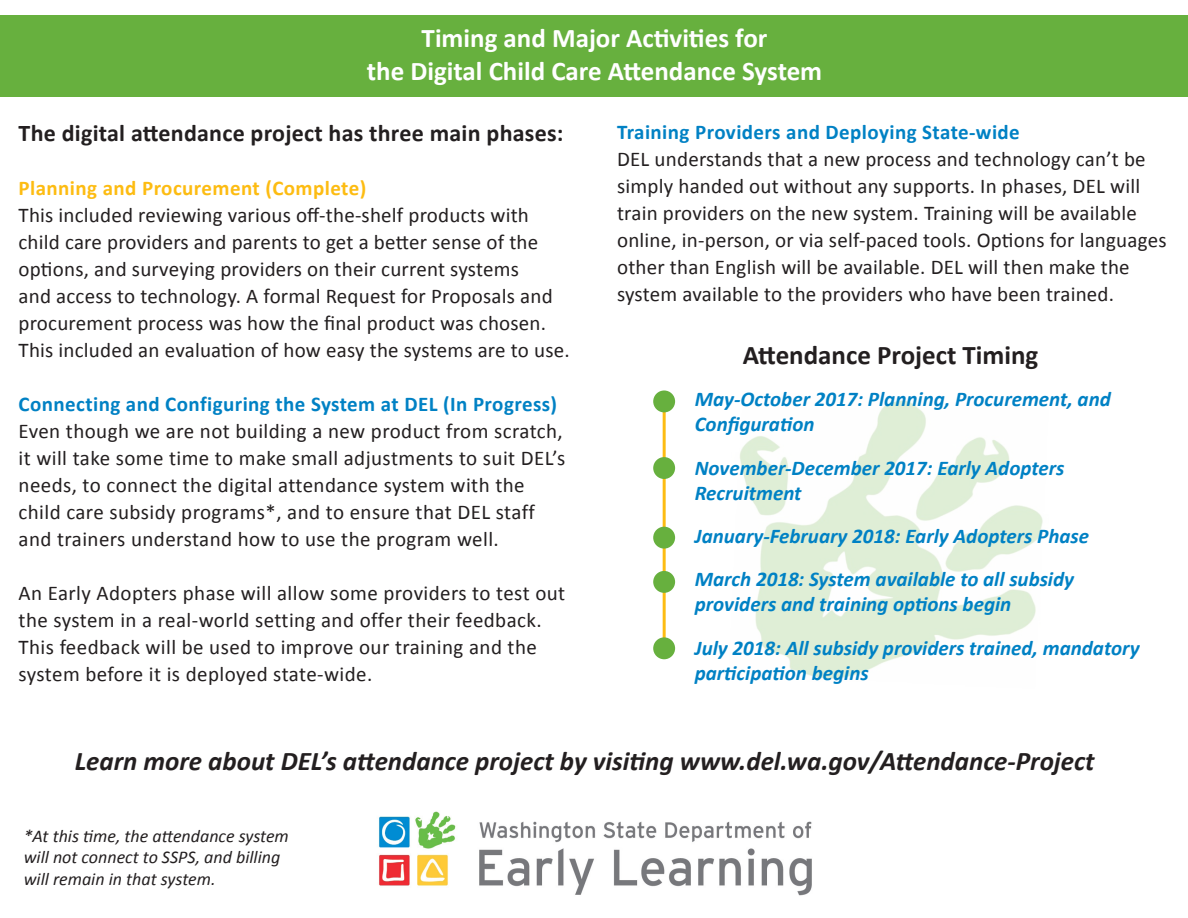
<style>
.page{position:relative;width:1188px;height:918px;background:#fff}
.page>*{position:absolute;margin:0;border:0;box-sizing:border-box;transform-origin:0 0}
.t1{font:italic 700 27px "Calibri";color:#231f20}
.t2{font:700 27px "Calibri";color:#fff}
.t3{font:700 27px "Calibri";color:#231f20}
.t4{font:700 24px "Calibri";letter-spacing:.01em;color:#231f20}
.t5{font:21px/27px "Calibri";letter-spacing:.01em;color:#231f20}
.t6{font:italic 700 21px/25.2px "Calibri";color:#0081c4}
.t7{font:700 21px "Calibri";letter-spacing:.02em;color:#0081c4}
.t8{font:700 21px "Calibri";letter-spacing:.02em;color:#fdbc12}
.t9{font:italic 18px/21.6px "Calibri";color:#231f20}
</style>
<div class="page">
<div style="left:1px;top:15px;width:1187px;height:81px;background:#67b03e"></div>
<img style="left:740px;top:400px;width:303px;height:279px">
<img style="left:378px;top:811px;width:434px;height:85px">
<hr style="left:663px;top:395px;width:3px;height:244px;background:#fdbc12">
<div style="left:653px;top:390px;width:22px;height:22px;background:#67b03e;border-radius:50%"></div>
<div style="left:653px;top:457px;width:22px;height:22px;background:#67b03e;border-radius:50%"></div>
<div style="left:653px;top:527px;width:22px;height:22px;background:#67b03e;border-radius:50%"></div>
<div style="left:653px;top:571px;width:22px;height:22px;background:#67b03e;border-radius:50%"></div>
<div style="left:653px;top:637px;width:22px;height:22px;background:#67b03e;border-radius:50%"></div>
<p class="t2" style="left:422px;top:21px;width:347px">Timing and Major Activities for</p>
<p class="t2" style="left:367px;top:53px;width:457px">the Digital Child Care Attendance System</p>
<p class="t4" style="left:19px;top:118px;width:546px">The digital attendance project has three main phases:</p>
<p class="t8" style="left:19px;top:175px;width:349px">Planning and Procurement (Complete)</p>
<p class="t5" style="left:19px;top:201px;width:553px">This included reviewing various off-the-shelf products with child care providers and parents to get a better sense of the options, and surveying providers on their current systems<br>and access to technology. A formal Request for Proposals and procurement process was how the final product was chosen.<br>This included an evaluation of how easy the systems are to use.</p>
<p class="t7" style="left:19px;top:391px;width:540px">Connecting and Configuring the System at DEL (In Progress)</p>
<p class="t5" style="left:19px;top:417px;width:548px">Even though we are not building a new product from scratch, it will take some time to make small adjustments to suit DEL’s needs, to connect the digital attendance system with the child care subsidy programs*, and to ensure that DEL staff and trainers understand how to use the program well.</p>
<p class="t5" style="left:19px;top:579px;width:548px">An Early Adopters phase will allow some providers to test out the system in a real-world setting and offer their feedback.<br>This feedback will be used to improve our training and the system before it is deployed state-wide.</p>
<p class="t7" style="left:617px;top:118px;width:404px">Training Providers and Deploying State-wide</p>
<p class="t5" style="left:617px;top:145px;width:551px">DEL understands that a new process and technology can’t be simply handed out without any supports. In phases, DEL will train providers on the new system. Training will be available online, in-person, or via self-paced tools. Options for languages other than English will be available. DEL will then make the system available to the providers who have been trained.</p>
<p class="t3" style="left:743px;top:337px;width:297px">Attendance Project Timing</p>
<p class="t6" style="left:695px;top:387px;width:418px">May-October 2017: Planning, Procurement, and<br>Configuration</p>
<p class="t6" style="left:695px;top:455px;width:371px">November-December 2017: Early Adopters<br>Recruitment</p>
<p class="t6" style="left:695px;top:524px;width:396px">January-February 2018: Early Adopters Phase</p>
<p class="t6" style="left:695px;top:567px;width:381px">March 2018: System available to all subsidy providers and training options begin</p>
<p class="t6" style="left:695px;top:635px;width:446px">July 2018: All subsidy providers trained, mandatory participation begins</p>
<p class="t1" style="left:75px;top:743px;width:1021px">Learn more about DEL’s attendance project by visiting www.del.wa.gov/Attendance-Project</p>
<p class="t9" style="left:24px;top:824px;width:267px">*At this time, the attendance system will not connect to SSPS, and billing will remain in that system.</p>
</div>
